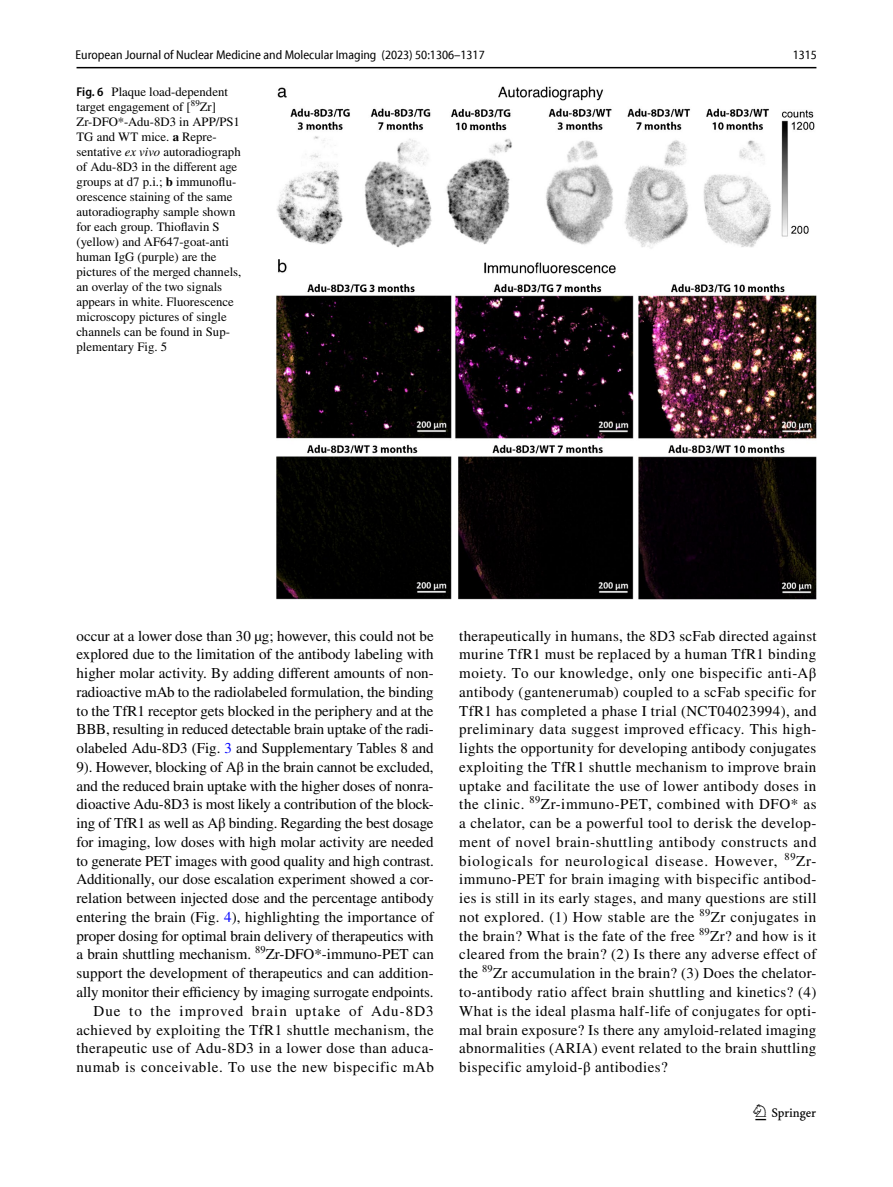
<style>
.page{position:relative;width:893px;height:1187px;background:#fff}
.page>*{position:absolute;margin:0;border:0;box-sizing:border-box;transform-origin:0 0}
.t1{font:22.5px "Springnew Regular 2";color:#000}
.t2{font:15px/18.8px "STIX";color:#000;text-align:right}
.t3{font:12.75px/15px "STIX";color:#000}
.t4{font:semi-condensed 12.75px "Myriad Pro Unic";color:#000}
.s1{font-family:"Myriad Pro";font-weight:600;font-stretch:semi-condensed}
.s2{font-weight:700}
.s3{font-style:italic}
.s4{color:#00f}
</style>
<div class="page">
<hr style="left:77px;top:67px;width:739px;height:1px;background:#000">
<img style="left:276px;top:87px;width:540px;height:513px">
<p class="t4" style="left:76px;top:50px;width:411px">European Journal of Nuclear Medicine and Molecular Imaging (2023) 50:1306–1317</p>
<p class="t4" style="left:793px;top:50px;width:26px">1315</p>
<p class="t3" style="left:77px;top:85px;width:166px"><span class="s1">Fig. 6</span> Plaque load-dependent target engagement of [<sup>89</sup>Zr]<br>Zr-DFO*-Adu-8D3 in APP/PS1<br>TG and WT mice. <span class="s2">a</span> Repre&shy;sentative <span class="s3">ex vivo</span> autoradiograph of Adu-8D3 in the different age groups at d7 p.i.; <span class="s2">b</span> immunoflu&shy;orescence staining of the same autoradiography sample shown for each group. Thioflavin S (yellow) and AF647-goat-anti human IgG (purple) are the pictures of the merged channels, an overlay of the two signals appears in white. Fluorescence microscopy pictures of single channels can be found in Sup&shy;plementary Fig. 5</p>
<p class="t2" style="left:77px;top:627px;width:359px">occur at a lower dose than 30 µg; however, this could not be explored due to the limitation of the antibody labeling with higher molar activity. By adding different amounts of non&shy;radioactive mAb to the radiolabeled formulation, the binding to the TfR1 receptor gets blocked in the periphery and at the BBB, resulting in reduced detectable brain uptake of the radi&shy;olabeled Adu-8D3 (Fig. <span class="s4">3</span> and Supplementary Tables 8 and 9). However, blocking of Aβ in the brain cannot be excluded, and the reduced brain uptake with the higher doses of nonra&shy;dioactive Adu-8D3 is most likely a contribution of the block&shy;ing of TfR1 as well as Aβ binding. Regarding the best dosage for imaging, low doses with high molar activity are needed to generate PET images with good quality and high contrast.<br>Additionally, our dose escalation experiment showed a cor&shy;relation between injected dose and the percentage antibody entering the brain (Fig. <span class="s4">4</span>), highlighting the importance of proper dosing for optimal brain delivery of therapeutics with a brain shuttling mechanism. <sup>89</sup>Zr-DFO*-immuno-PET can support the development of therapeutics and can addition&shy;ally monitor their efficiency by imaging surrogate endpoints.<br>Due to the improved brain uptake of Adu-8D3 achieved by exploiting the TfR1 shuttle mechanism, the therapeutic use of Adu-8D3 in a lower dose than aduca&shy;numab is conceivable. To use the new bispecific mAb</p>
<p class="t2" style="left:459px;top:627px;width:359px;text-align:justify">therapeutically in humans, the 8D3 scFab directed against murine TfR1 must be replaced by a human TfR1 binding moiety. To our knowledge, only one bispecific anti-Aβ antibody (gantenerumab) coupled to a scFab specific for TfR1 has completed a phase I trial (NCT04023994), and preliminary data suggest improved efficacy. This high&shy;lights the opportunity for developing antibody conjugates exploiting the TfR1 shuttle mechanism to improve brain uptake and facilitate the use of lower antibody doses in the clinic. <sup>89</sup>Zr-immuno-PET, combined with DFO* as a chelator, can be a powerful tool to derisk the develop&shy;ment of novel brain-shuttling antibody constructs and biologicals for neurological disease. However, <sup>89</sup>Zr&shy;immuno-PET for brain imaging with bispecific antibod&shy;ies is still in its early stages, and many questions are still not explored. (1) How stable are the <sup>89</sup>Zr conjugates in the brain? What is the fate of the free <sup>89</sup>Zr? and how is it cleared from the brain? (2) Is there any adverse effect of the <sup>89</sup>Zr accumulation in the brain? (3) Does the chelator&shy;to-antibody ratio affect brain shuttling and kinetics? (4)<br>What is the ideal plasma half-life of conjugates for opti&shy;mal brain exposure? Is there any amyloid-related imaging abnormalities (ARIA) event related to the brain shuttling bispecific amyloid-β antibodies?</p>
<h1 class="t1" style="left:755px;top:1104px;width:62px">1 3</h1>
</div>
